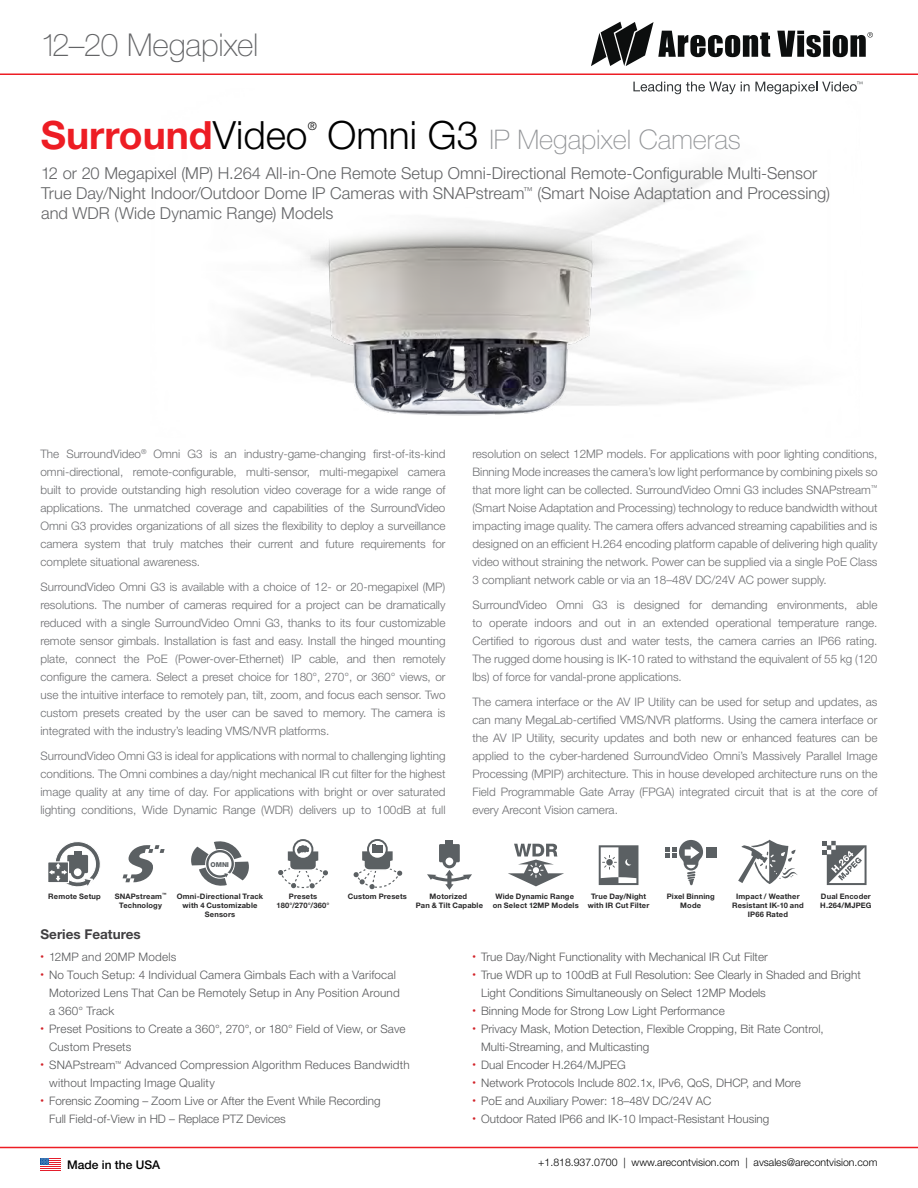
<style>
.page{position:relative;width:918px;height:1188px;background:#fff}
.page>*{position:absolute;margin:0;border:0;box-sizing:border-box;transform-origin:0 0}
.t1{font:700 39px "Helvetica Neue LT Std";color:#ed1d24}
.t2{font:100 31.5px "Helvetica Neue LT Std";letter-spacing:-.005em;color:#636466}
.t3{font:100 27px "Helvetica Neue LT Std";color:#939598}
.t4{font:300 16.5px/19.8px "Helvetica Neue LT Std";color:#636466}
.t5{font:700 13.5px "Helvetica Neue LT Std";color:#414042}
.t6{font:500 12px "Helvetica Neue LT Std";color:#000}
.t7{font:300 11.7px/18px "Helvetica Neue LT Std";letter-spacing:-.005em;color:#6d6e71;text-align:justify}
.t8{font:300 11.7px/18px "Helvetica Neue LT Std";color:#58595b}
.t9{font:300 11.4px "Helvetica Neue LT Std";color:#000}
.t10{font:300 10.5px "Helvetica Neue LT Std";color:#000}
.t11{font:700 7.5px/9px "Helvetica Neue LT Std";letter-spacing:.02em;color:#292829;text-align:center}
.t12{font:800 6.75px "Helvetica Neue LT Std";color:#5b6063}
.s1{font-weight:300;color:#000}
.s2{font-weight:300;font-size:39px;color:#000}
</style>
<div class="page">
<hr style="left:0;top:74px;width:918px;height:1px;background:#ed1d24">
<hr style="left:0;top:1147px;width:918px;height:1px;background:#ed1d24">
<div style="left:41px;top:1158px;width:20px;height:13px;background:#e41e2c"></div>
<svg style="left:40px;top:1158px;width:21px;height:12px"></svg>
<svg style="left:591px;top:22px;width:179px;height:44px"></svg>
<svg style="left:633px;top:82px;width:229px;height:12px"></svg>
<svg style="left:777px;top:31px;width:96px;height:26px"></svg>
<svg style="left:738px;top:840px;width:60px;height:44px"></svg>
<svg style="left:822px;top:841px;width:45px;height:44px"></svg>
<div style="left:706px;top:847px;width:10px;height:11px;background:#5b6063"></div>
<svg style="left:665px;top:840px;width:38px;height:45px"></svg>
<svg style="left:599px;top:845px;width:39px;height:40px"></svg>
<svg style="left:508px;top:844px;width:56px;height:42px"></svg>
<svg style="left:191px;top:841px;width:58px;height:45px"></svg>
<svg style="left:123px;top:845px;width:42px;height:37px"></svg>
<div style="left:293px;top:839px;width:20px;height:21px;border:2px solid #5b6063;border-radius:50%"></div>
<svg style="left:278px;top:845px;width:50px;height:44px"></svg>
<div style="left:367px;top:839px;width:21px;height:21px;border:2px solid #5b6063;border-radius:50%"></div>
<svg style="left:353px;top:844px;width:50px;height:46px"></svg>
<div style="left:446px;top:840px;width:7px;height:8px;background:#5b6063"></div>
<div style="left:439px;top:844px;width:21px;height:18px;background:#5b6063"></div>
<div style="left:444px;top:856px;width:11px;height:11px;background:#fff;border-radius:50%"></div>
<div style="left:442px;top:854px;width:14px;height:14px;border:3px solid #5b6063;border-radius:50%"></div>
<svg style="left:427px;top:870px;width:45px;height:20px"></svg>
<div style="left:47px;top:861px;width:22px;height:22px;border:1px solid #fff"></div>
<svg style="left:49px;top:842px;width:51px;height:45px"></svg>
<img style="left:256px;top:205px;width:400px;height:211px">
<h2 class="t2" style="left:40px;top:27px;width:219px">12–20 Megapixel</h2>
<h1 class="t1" style="left:41px;top:111px;width:268px">Surround<span class="s1">Video</span></h1>
<p class="t9" style="left:308px;top:119px;width:11px">®</p>
<h3 class="t3" style="left:328px;top:124px;width:415px"><span class="s2">Omni G3</span> IP Megapixel Cameras</h3>
<p class="t4" style="left:41px;top:163px;width:791px">12 or 20 Megapixel (MP) H.264 All-in-One Remote Setup Omni-Directional Remote-Configurable Multi-Sensor<br>True Day/Night Indoor/Outdoor Dome IP Cameras with SNAPstream<sup>™</sup> (Smart Noise Adaptation and Processing) and WDR (Wide Dynamic Range) Models</p>
<p class="t7" style="left:40px;top:445px;width:407px">The SurroundVideo<sup>®</sup> Omni G3 is an industry-game-changing first-of-its-kind omni-directional, remote-configurable, multi-sensor, multi-megapixel camera built to provide outstanding high resolution video coverage for a wide range of applications. The unmatched coverage and capabilities of the SurroundVideo Omni G3 provides organizations of all sizes the flexibility to deploy a surveillance camera system that truly matches their current and future requirements for complete situational awareness.</p>
<p class="t7" style="left:40px;top:578px;width:407px">SurroundVideo Omni G3 is available with a choice of 12- or 20-megapixel (MP) resolutions. The number of cameras required for a project can be dramatically reduced with a single SurroundVideo Omni G3, thanks to its four customizable remote sensor gimbals. Installation is fast and easy. Install the hinged mounting plate, connect the PoE (Power-over-Ethernet) IP cable, and then remotely configure the camera. Select a preset choice for 180°, 270°, or 360° views, or use the intuitive interface to remotely pan, tilt, zoom, and focus each sensor. Two custom presets created by the user can be saved to memory. The camera is integrated with the industry’s leading VMS/NVR platforms.</p>
<p class="t7" style="left:40px;top:746px;width:407px">SurroundVideo Omni G3 is ideal for applications with normal to challenging lighting conditions. The Omni combines a day/night mechanical IR cut filter for the highest image quality at any time of day. For applications with bright or over saturated lighting conditions, Wide Dynamic Range (WDR) delivers up to 100dB at full</p>
<p class="t12" style="left:211px;top:860px;width:20px">OMNI</p>
<p class="t7" style="left:472px;top:445px;width:407px">resolution on select 12MP models. For applications with poor lighting conditions, Binning Mode increases the camera’s low light performance by combining pixels so that more light can be collected. SurroundVideo Omni G3 includes SNAPstream<sup>™ </sup>(Smart Noise Adaptation and Processing) technology to reduce bandwidth without impacting image quality. The camera offers advanced streaming capabilities and is designed on an efficient H.264 encoding platform capable of delivering high quality video without straining the network. Power can be supplied via a single PoE Class 3 compliant network cable or via an 18–48V DC/24V AC power supply.</p>
<p class="t7" style="left:473px;top:596px;width:407px">SurroundVideo Omni G3 is designed for demanding environments, able to operate indoors and out in an extended operational temperature range.<br>Certified to rigorous dust and water tests, the camera carries an IP66 rating.<br>The rugged dome housing is IK-10 rated to withstand the equivalent of 55 kg (120 lbs) of force for vandal-prone applications.</p>
<p class="t7" style="left:472px;top:692px;width:407px">The camera interface or the AV IP Utility can be used for setup and updates, as can many MegaLab-certified VMS/NVR platforms. Using the camera interface or the AV IP Utility, security updates and both new or enhanced features can be applied to the cyber-hardened SurroundVideo Omni’s Massively Parallel Image Processing (MPIP) architecture. This in house developed architecture runs on the Field Programmable Gate Array (FPGA) integrated circuit that is at the core of every Arecont Vision camera.</p>
<p class="t11" style="left:48px;top:891px;width:54px">Remote Setup</p>
<p class="t11" style="left:115px;top:891px;width:53px">SNAPstream<sup>™<br></sup>Technology</p>
<p class="t11" style="left:277px;top:891px;width:54px">Presets<br>180°/270°/360°</p>
<p class="t11" style="left:348px;top:891px;width:61px">Custom Presets</p>
<p class="t11" style="left:416px;top:891px;width:69px">Motorized<br>Pan &amp; Tilt Capable</p>
<p class="t11" style="left:177px;top:891px;width:88px">Omni-Directional Track with 4 Customizable<br>Sensors</p>
<p class="t11" style="left:493px;top:891px;width:88px">Wide Dynamic Range on Select 12MP Models</p>
<p class="t11" style="left:588px;top:891px;width:63px">True Day/Night with IR Cut Filter</p>
<p class="t11" style="left:667px;top:891px;width:49px">Pixel Binning<br>Mode</p>
<p class="t11" style="left:732px;top:891px;width:73px">Impact / Weather<br>Resistant IK-10 and<br>IP66 Rated</p>
<p class="t11" style="left:820px;top:891px;width:53px;text-align:left">Dual Encoder<br>H.264/MJPEG</p>
<p class="t5" style="left:40px;top:926px;width:102px">Series Features</p>
<p class="t8" style="left:40px;top:948px;width:137px"><sup>•</sup> 12MP and 20MP Models</p>
<p class="t8" style="left:49px;top:966px;width:352px;text-indent:-9px"><sup>•</sup> No Touch Setup: 4 Individual Camera Gimbals Each with a Varifocal<br>Motorized Lens That Can be Remotely Setup in Any Position Around a 360° Track</p>
<p class="t8" style="left:49px;top:1020px;width:358px;text-indent:-9px"><sup>•</sup> Preset Positions to Create a 360°, 270°, or 180° Field of View, or Save<br>Custom Presets</p>
<p class="t8" style="left:49px;top:1056px;width:362px;text-indent:-9px"><sup>•</sup> SNAPstream<sup>™</sup> Advanced Compression Algorithm Reduces Bandwidth without Impacting Image Quality</p>
<p class="t8" style="left:49px;top:1092px;width:333px;text-indent:-9px"><sup>•</sup> Forensic Zooming – Zoom Live or After the Event While Recording<br>Full Field-of-View in HD – Replace PTZ Devices</p>
<p class="t6" style="left:67px;top:1157px;width:95px">Made in the USA</p>
<p class="t8" style="left:472px;top:948px;width:297px"><sup>•</sup> True Day/Night Functionality with Mechanical IR Cut Filter</p>
<p class="t8" style="left:481px;top:966px;width:381px;text-indent:-9px"><sup>•</sup> True WDR up to 100dB at Full Resolution: See Clearly in Shaded and Bright<br>Light Conditions Simultaneously on Select 12MP Models</p>
<p class="t8" style="left:472px;top:1002px;width:254px"><sup>•</sup> Binning Mode for Strong Low Light Performance</p>
<p class="t8" style="left:481px;top:1020px;width:344px;text-indent:-9px"><sup>•</sup> Privacy Mask, Motion Detection, Flexible Cropping, Bit Rate Control,<br>Multi-Streaming, and Multicasting</p>
<p class="t8" style="left:472px;top:1056px;width:155px"><sup>•</sup> Dual Encoder H.264/MJPEG</p>
<p class="t8" style="left:472px;top:1074px;width:330px"><sup>•</sup> Network Protocols Include 802.1x, IPv6, QoS, DHCP, and More</p>
<p class="t8" style="left:472px;top:1092px;width:241px"><sup>•</sup> PoE and Auxiliary Power: 18–48V DC/24V AC</p>
<p class="t8" style="left:472px;top:1110px;width:298px"><sup>•</sup> Outdoor Rated IP66 and IK-10 Impact-Resistant Housing</p>
<p class="t10" style="left:538px;top:1156px;width:341px">+1.818.937.0700 | www.arecontvision.com | avsales@arecontvision.com</p>
</div>
